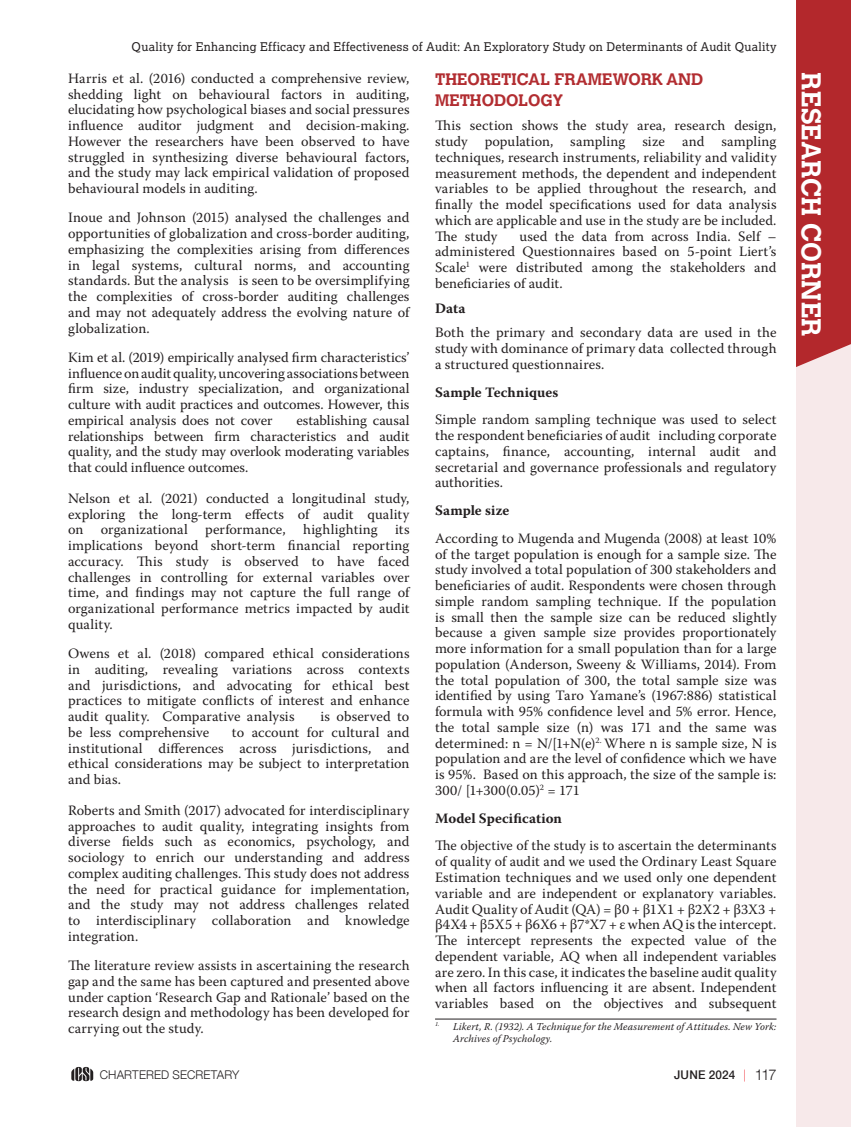
<style>
.page{position:relative;width:851px;height:1127px;background:#fff}
.page>*{position:absolute;margin:0;border:0;box-sizing:border-box;transform-origin:0 0}
.t1{font:700 27px "Calvert MT Std";letter-spacing:.01em;color:#fff}
.t2{font:700 16.5px/21px "Calvert MT Std";color:#b22d31}
.t3{font:14.25px/15.8px "Warnock Pro";letter-spacing:.005em;color:#231f20;text-align:justify}
.t4{font:700 14.25px "Warnock Pro";letter-spacing:.005em;color:#231f20}
.Intro{font:12px "Lexia Da Ma";letter-spacing:.02em;color:#231f20}
.t5{font:300 12px "Helvetica Neue LT Com";letter-spacing:.01em;color:#231f20}
.t6{font:500 12px "Helvetica Neue LT Com";letter-spacing:.015em;color:#231f20}
.Footnote{font:italic 10.5px/12px "Warnock Pro";letter-spacing:.015em;color:#231f20}
.s1{font-family:"Helvetica Neue LT Std";font-weight:300;color:#ed1c24}
.s2{font-weight:300;font-size:15px}
</style>
<div class="page">
<hr style="left:435px;top:1018px;width:341px;height:1px;background:#231f20">
<div style="left:795px;top:0;width:55px;height:1127px;background:#f7e9ea"></div>
<svg style="left:795px;top:0;width:55px;height:367px;background:#bb4044"></svg>
<svg style="left:71px;top:1067px;width:22px;height:14px"></svg>
<p class="Intro" style="left:132px;top:40px;width:646px">Quality for Enhancing Efficacy and Effectiveness of Audit: An Exploratory Study on Determinants of Audit Quality</p>
<p class="t3" style="left:68px;top:70px;width:343px">Harris et al. (2016) conducted a comprehensive review, shedding light on behavioural factors in auditing, elucidating how psychological biases and social pressures influence auditor judgment and decision-making.<br>However the researchers have been observed to have struggled in synthesizing diverse behavioural factors, and the study may lack empirical validation of proposed behavioural models in auditing.</p>
<p class="t3" style="left:68px;top:209px;width:343px">Inoue and Johnson (2015) analysed the challenges and opportunities of globalization and cross-border auditing, emphasizing the complexities arising from differences in legal systems, cultural norms, and accounting standards. But the analysis is seen to be oversimplifying the complexities of cross-border auditing challenges and may not adequately address the evolving nature of globalization.</p>
<p class="t3" style="left:68px;top:349px;width:343px">Kim et al. (2019) empirically analysed firm characteristics’ influence on audit quality, uncovering associations between firm size, industry specialization, and organizational culture with audit practices and outcomes. However, this empirical analysis does not cover</p>
<p class="t3" style="left:68px;top:412px;width:343px;text-indent:228px">establishing causal relationships between firm characteristics and audit quality, and the study may overlook moderating variables that could influence outcomes.</p>
<p class="t3" style="left:68px;top:490px;width:343px">Nelson et al. (2021) conducted a longitudinal study, exploring the long-term effects of audit quality on organizational performance, highlighting its implications beyond short-term financial reporting accuracy. This study is observed to have faced challenges in controlling for external variables over time, and findings may not capture the full range of organizational performance metrics impacted by audit quality.</p>
<p class="t3" style="left:68px;top:645px;width:343px">Owens et al. (2018) compared ethical considerations in auditing, revealing variations across contexts and jurisdictions, and advocating for ethical best practices to mitigate conflicts of interest and enhance audit quality. Comparative analysis</p>
<p class="t3" style="left:320px;top:708px;width:90px">is observed to</p>
<p class="t3" style="left:68px;top:724px;width:143px">be less comprehensive</p>
<p class="t3" style="left:68px;top:724px;width:343px;text-indent:164px">to account for cultural and institutional differences across jurisdictions, and ethical considerations may be subject to interpretation and bias.</p>
<p class="t3" style="left:68px;top:802px;width:343px">Roberts and Smith (2017) advocated for interdisciplinary approaches to audit quality, integrating insights from diverse fields such as economics, psychology, and sociology to enrich our understanding and address complex auditing challenges. This study does not address the need for practical guidance for implementation, and the study may not address challenges related to interdisciplinary collaboration and knowledge integration.</p>
<p class="t3" style="left:68px;top:957px;width:343px">The literature review assists in ascertaining the research gap and the same has been captured and presented above under caption ‘Research Gap and Rationale’ based on the research design and methodology has been developed for carrying out the study.</p>
<p class="t2" style="left:435px;top:68px;width:269px">THEORETICAL FRAMEWORK AND<br>METHODOLOGY</p>
<p class="t3" style="left:435px;top:118px;width:343px">This section shows the study area, research design, study population, sampling size and sampling techniques, research instruments, reliability and validity measurement methods, the dependent and independent variables to be applied throughout the research, and finally the model specifications used for data analysis which are applicable and use in the study are be included.<br>The study</p>
<p class="t3" style="left:435px;top:228px;width:343px;text-indent:84px">used the data from across India. Self – administered Questionnaires based on 5-point Liert’s Scale<sup>1</sup> were distributed among the stakeholders and beneficiaries of audit.</p>
<p class="t4" style="left:435px;top:299px;width:32px">Data</p>
<p class="t3" style="left:435px;top:325px;width:343px">Both the primary and secondary data are used in the study with dominance of primary data collected through a structured questionnaires.</p>
<p class="t4" style="left:435px;top:383px;width:125px">Sample Techniques</p>
<p class="t3" style="left:435px;top:412px;width:343px">Simple random sampling technique was used to select the respondent beneficiaries of audit including corporate captains, finance, accounting, internal audit and secretarial and governance professionals and regulatory authorities.</p>
<p class="t4" style="left:435px;top:502px;width:76px">Sample size</p>
<p class="t3" style="left:435px;top:530px;width:343px">According to Mugenda and Mugenda (2008) at least 10% of the target population is enough for a sample size. The study involved a total population of 300 stakeholders and beneficiaries of audit. Respondents were chosen through simple random sampling technique. If the population is small then the sample size can be reduced slightly because a given sample size provides proportionately more information for a small population than for a large population (Anderson, Sweeny &amp; Williams, 2014). From the total population of 300, the total sample size was identified by using Taro Yamane’s (1967:886) statistical formula with 95% confidence level and 5% error. Hence, the total sample size (n) was 171 and the same was determined: n = N/[1+N(e)<sup>2.</sup> Where n is sample size, N is population and are the level of confidence which we have is 95%. Based on this approach, the size of the sample is:<br>300/ [1+300(0.05)<sup>2</sup> = 171</p>
<p class="t4" style="left:435px;top:809px;width:128px">Model Specification</p>
<p class="t3" style="left:435px;top:838px;width:343px">The objective of the study is to ascertain the determinants of quality of audit and we used the Ordinary Least Square Estimation techniques and we used only one dependent variable and are independent or explanatory variables.<br>Audit Quality of Audit (QA) = β0 + β1X1 + β2X2 + β3X3 + β4X4 + β5X5 + β6X6 + β7*X7 + ε when AQ is the intercept.<br>The intercept represents the expected value of the dependent variable, AQ when all independent variables are zero. In this case, it indicates the baseline audit quality when all factors influencing it are absent. Independent variables based on the objectives and subsequent</p>
<p class="Footnote" style="left:453px;top:1020px;width:325px;text-indent:-18px"><sup>1.</sup> Likert, R. (1932). A Technique for the Measurement of Attitudes. New York:<br>Archives of Psychology.</p>
<p class="t5" style="left:100px;top:1067px;width:141px">CHARTERED SECRETARY</p>
<p class="t6" style="left:674px;top:1068px;width:104px">JUNE 2024 <span class="s1">|</span> <span class="s2">117</span></p>
<h1 class="t1" style="left:828px;top:72px;width:265px;rotate:90deg">RESEARCH CORNER</h1>
</div>
